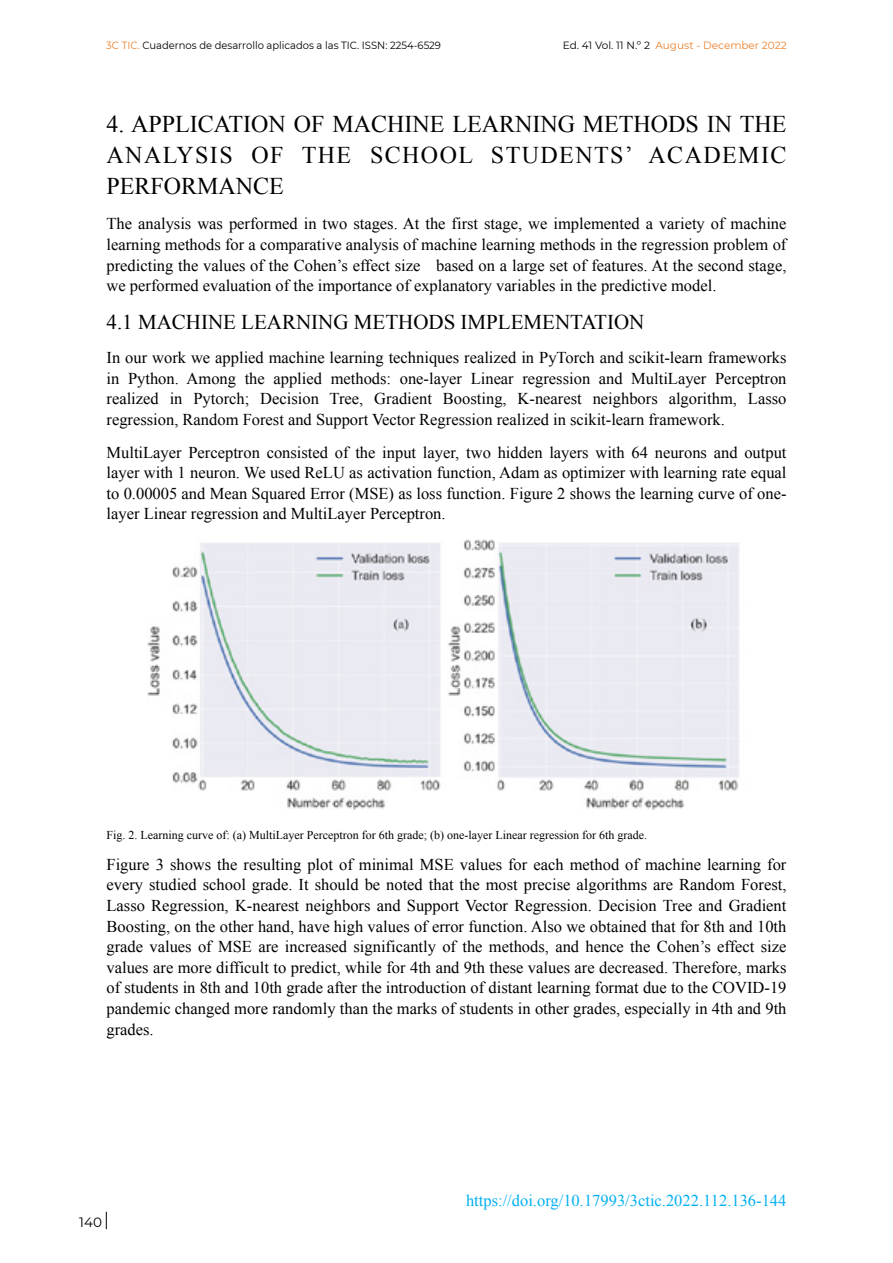
<style>
.page{position:relative;width:893px;height:1263px;background:#fff}
.page>*{position:absolute;margin:0;border:0;box-sizing:border-box;transform-origin:0 0}
.t1{font:24px/30.9px "Times New Roman";letter-spacing:.06em;color:#000;text-align:justify}
.t2{font:21px "Times New Roman";color:#000}
.t3{font:16.5px/20.5px "Times New Roman";color:#000;text-align:justify}
.t4{font:16.5px "Times New Roman";color:#00b0f0}
.t5{font:13.5px "Montserrat";color:#000}
.t6{font:12px "Times New Roman";color:#000}
.t7{font:10.5px "Montserrat";color:#000;scale:.95 1}
.t8{font:10.5px "Montserrat";color:#ed802b}
.s1{color:#ed802b}
.s2{color:#000}
</style>
<div class="page">
<img style="left:147px;top:539px;width:592px;height:271px">
<svg style="left:106px;top:1212px;width:1px;height:17px"></svg>
<p class="t7" style="left:106px;top:38px;width:354px"><span class="s1">3C TIC.</span> Cuadernos de desarrollo aplicados a las TIC. ISSN: 2254-6529</p>
<p class="t8" style="left:563px;top:38px;width:225px"><span class="s2">Ed. 41 Vol. 11 N.º 2</span> August - December 2022</p>
<h1 class="t1" style="left:107px;top:108px;width:681px">4. APPLICATION OF MACHINE LEARNING METHODS IN THE ANALYSIS OF THE SCHOOL STUDENTS’ ACADEMIC PERFORMANCE</h1>
<p class="t3" style="left:107px;top:213px;width:681px">The analysis was performed in two stages. At the first stage, we implemented a variety of machine learning methods for a comparative analysis of machine learning methods in the regression problem of predicting the values of the Cohen’s effect size based on a large set of features. At the second stage, we performed evaluation of the importance of explanatory variables in the predictive model.</p>
<p class="t2" style="left:107px;top:307px;width:539px">4.1 MACHINE LEARNING METHODS IMPLEMENTATION</p>
<p class="t3" style="left:107px;top:347px;width:681px">In our work we applied machine learning techniques realized in PyTorch and scikit-learn frameworks in Python. Among the applied methods: one-layer Linear regression and MultiLayer Perceptron realized in Pytorch; Decision Tree, Gradient Boosting, K-nearest neighbors algorithm, Lasso regression, Random Forest and Support Vector Regression realized in scikit-learn framework.</p>
<p class="t3" style="left:107px;top:442px;width:681px">MultiLayer Perceptron consisted of the input layer, two hidden layers with 64 neurons and output layer with 1 neuron. We used ReLU as activation function, Adam as optimizer with learning rate equal to 0.00005 and Mean Squared Error (MSE) as loss function. Figure 2 shows the learning curve of one&shy;layer Linear regression and MultiLayer Perceptron.</p>
<p class="t6" style="left:107px;top:827px;width:542px">Fig. 2. Learning curve of: (a) MultiLayer Perceptron for 6th grade; (b) one-layer Linear regression for 6th grade.</p>
<p class="t3" style="left:107px;top:854px;width:681px">Figure 3 shows the resulting plot of minimal MSE values for each method of machine learning for every studied school grade. It should be noted that the most precise algorithms are Random Forest, Lasso Regression, K-nearest neighbors and Support Vector Regression. Decision Tree and Gradient Boosting, on the other hand, have high values of error function. Also we obtained that for 8th and 10th grade values of MSE are increased significantly of the methods, and hence the Cohen’s effect size values are more difficult to predict, while for 4th and 9th these values are decreased. Therefore, marks of students in 8th and 10th grade after the introduction of distant learning format due to the COVID-19 pandemic changed more randomly than the marks of students in other grades, especially in 4th and 9th grades.</p>
<p class="t5" style="left:79px;top:1213px;width:24px">140</p>
<p class="t4" style="left:466px;top:1189px;width:322px">https://doi.org/10.17993/3ctic.2022.112.136-144</p>
</div>
